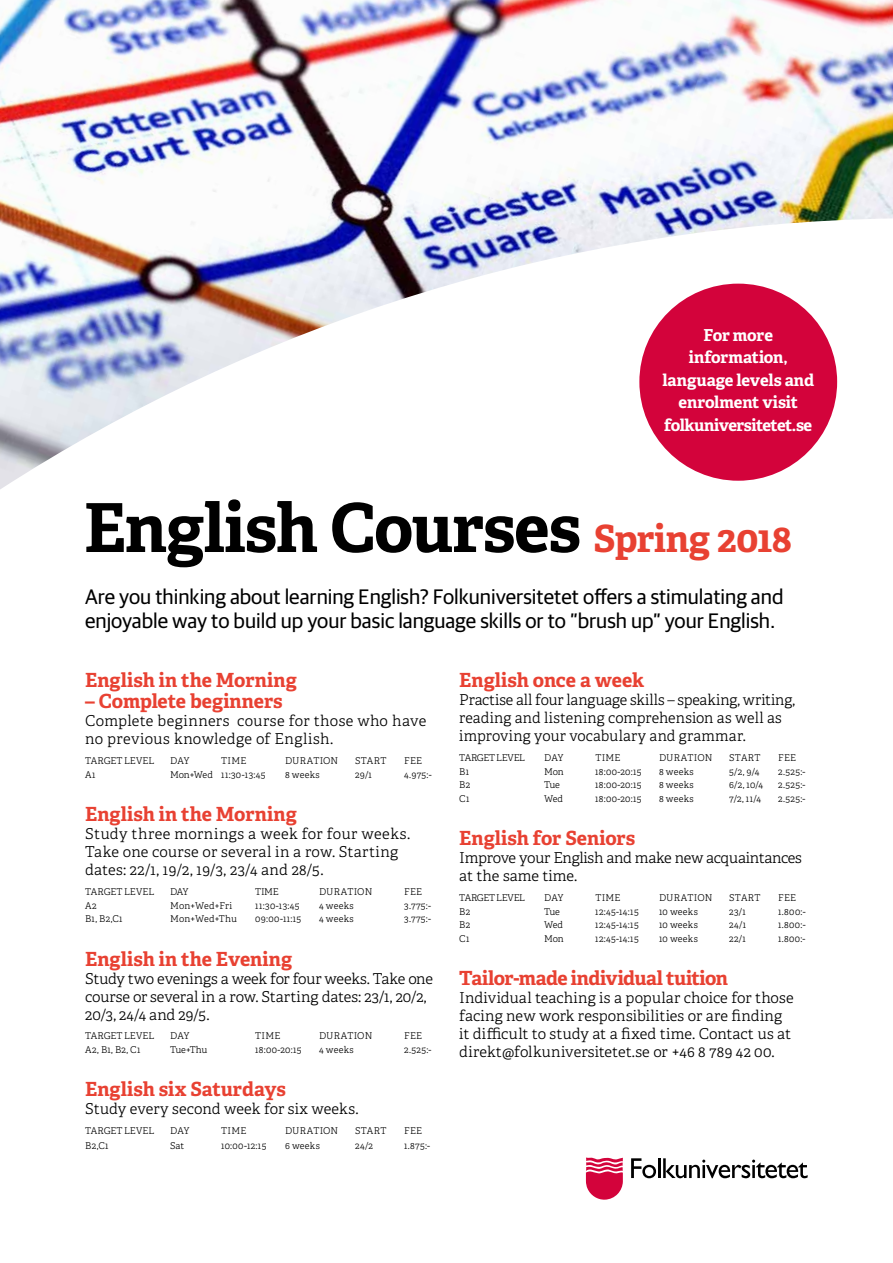
<style>
.page{position:relative;width:893px;height:1263px;background:#fff}
.page>*{position:absolute;margin:0;border:0;box-sizing:border-box;transform-origin:0 0}
.t1{font:700 67.5px "Adelle Basic";letter-spacing:-.02em;color:#000}
.t2{font:21px/24px "Guardian Sans";color:#000}
.t3{font:700 19.5px "Adelle Basic";letter-spacing:-.005em;color:#e84132}
.t4{font:700 19.5px "Adelle Basic";letter-spacing:-.03em;color:#e84132}
.t5{font:700 16.5px/22.5px "Adelle Basic";letter-spacing:-.015em;color:#fff;text-align:center}
.t6{font:300 15px/18px "Adelle Basic";letter-spacing:.005em;color:#000}
.t7{font:300 15px/18px "Adelle Basic";letter-spacing:.025em;color:#000}
.t8{font:300 15px/18px "Adelle Basic";letter-spacing:-.02em;color:#000}
.t9{font:300 9.3px "Adelle Basic";letter-spacing:.02em;color:#000}
.t10{font:300 9.3px "Adelle Basic";color:#000}
.t11{font:300 9.3px "Adelle Basic";letter-spacing:-.03em;color:#000}
.s1{font-size:37.5px;color:#e84132}
</style>
<div class="page">
<img style="left:0;top:0;width:893px;height:489px">
<div style="left:639px;top:284px;width:198px;height:197px;background:#d3033b;border-radius:50%"></div>
<svg style="left:586px;top:1157px;width:37px;height:43px"></svg>
<svg style="left:631px;top:1158px;width:25px;height:20px"></svg>
<hr style="left:658px;top:1158px;width:2px;height:20px;background:#000">
<svg style="left:663px;top:1158px;width:145px;height:20px"></svg>
<p class="t5" style="left:662px;top:324px;width:153px">For more information, language levels and enrolment visit folkuniversitetet.se</p>
<h1 class="t1" style="left:84px;top:485px;width:710px">English Courses <span class="s1">Spring 2018</span></h1>
<h2 class="t2" style="left:85px;top:583px;width:700px">Are you thinking about learning English? Folkuniversitetet offers a stimulating and enjoyable way to build up your basic language skills or to ”brush up” your English.</h2>
<h3 class="t3" style="left:85px;top:668px;width:213px">English in the Morning</h3>
<h3 class="t3" style="left:85px;top:689px;width:199px">– Complete beginners</h3>
<p class="t7" style="left:85px;top:712px;width:343px">Complete beginners course for those who have no previous knowledge of English.</p>
<p class="t10" style="left:85px;top:755px;width:70px">TARGET LEVEL</p>
<p class="t9" style="left:170px;top:755px;width:21px">DAY</p>
<p class="t9" style="left:221px;top:755px;width:27px">TIME</p>
<p class="t10" style="left:285px;top:755px;width:55px">DURATION</p>
<p class="t9" style="left:355px;top:755px;width:33px">START</p>
<p class="t9" style="left:404px;top:755px;width:20px">FEE</p>
<p class="t9" style="left:85px;top:769px;width:12px">A1</p>
<p class="t9" style="left:170px;top:769px;width:97px">Mon+Wed 11:30-13:45</p>
<p class="t9" style="left:285px;top:769px;width:36px">8 weeks</p>
<p class="t9" style="left:355px;top:769px;width:18px">29/1</p>
<p class="t9" style="left:404px;top:769px;width:29px">4.975:-</p>
<h3 class="t3" style="left:85px;top:802px;width:213px">English in the Morning</h3>
<p class="t6" style="left:85px;top:825px;width:326px">Study three mornings a week for four weeks.<br>Take one course or several in a row. Starting dates: 22/1, 19/2, 19/3, 23/4 and 28/5.</p>
<p class="t10" style="left:85px;top:886px;width:70px">TARGET LEVEL</p>
<p class="t9" style="left:170px;top:886px;width:20px">DAY</p>
<p class="t9" style="left:255px;top:886px;width:25px">TIME</p>
<p class="t10" style="left:319px;top:886px;width:55px">DURATION</p>
<p class="t9" style="left:404px;top:886px;width:20px">FEE</p>
<p class="t9" style="left:85px;top:899px;width:13px">A2</p>
<p class="t9" style="left:170px;top:899px;width:63px">Mon+Wed+Fri</p>
<p class="t9" style="left:255px;top:899px;width:46px">11:30-13:45</p>
<p class="t9" style="left:319px;top:899px;width:36px">4 weeks</p>
<p class="t9" style="left:404px;top:899px;width:28px">3.775:-</p>
<p class="t9" style="left:85px;top:913px;width:39px">B1, B2,C1</p>
<p class="t9" style="left:170px;top:913px;width:68px">Mon+Wed+Thu</p>
<p class="t9" style="left:255px;top:913px;width:48px">09:00-11:15</p>
<p class="t9" style="left:319px;top:913px;width:36px">4 weeks</p>
<p class="t9" style="left:404px;top:913px;width:28px">3.775:-</p>
<h3 class="t3" style="left:85px;top:946px;width:209px">English in the Evening</h3>
<p class="t6" style="left:85px;top:969px;width:349px">Study two evenings a week for four weeks. Take one course or several in a row. Starting dates: 23/1, 20/2,<br>20/3, 24/4 and 29/5.</p>
<p class="t10" style="left:85px;top:1030px;width:70px">TARGET LEVEL</p>
<p class="t9" style="left:170px;top:1030px;width:21px">DAY</p>
<p class="t9" style="left:255px;top:1030px;width:27px">TIME</p>
<p class="t10" style="left:319px;top:1030px;width:55px">DURATION</p>
<p class="t9" style="left:404px;top:1030px;width:20px">FEE</p>
<p class="t9" style="left:85px;top:1044px;width:57px">A2, B1, B2, C1</p>
<p class="t9" style="left:170px;top:1044px;width:39px">Tue+Thu</p>
<p class="t9" style="left:255px;top:1044px;width:48px">18:00-20:15</p>
<p class="t9" style="left:319px;top:1044px;width:36px">4 weeks</p>
<p class="t9" style="left:404px;top:1044px;width:29px">2.525:-</p>
<h3 class="t3" style="left:85px;top:1077px;width:202px">English six Saturdays</h3>
<p class="t6" style="left:85px;top:1100px;width:275px">Study every second week for six weeks.</p>
<p class="t10" style="left:85px;top:1125px;width:70px">TARGET LEVEL</p>
<p class="t9" style="left:170px;top:1125px;width:21px">DAY</p>
<p class="t9" style="left:221px;top:1125px;width:27px">TIME</p>
<p class="t10" style="left:285px;top:1125px;width:55px">DURATION</p>
<p class="t9" style="left:355px;top:1125px;width:33px">START</p>
<p class="t9" style="left:404px;top:1125px;width:20px">FEE</p>
<p class="t9" style="left:85px;top:1140px;width:25px">B2,C1</p>
<p class="t9" style="left:170px;top:1140px;width:15px">Sat</p>
<p class="t9" style="left:221px;top:1140px;width:47px">10:00-12:15</p>
<p class="t9" style="left:285px;top:1140px;width:36px">6 weeks</p>
<p class="t9" style="left:355px;top:1140px;width:19px">24/2</p>
<p class="t9" style="left:404px;top:1140px;width:27px">1.875:-</p>
<h3 class="t3" style="left:459px;top:668px;width:187px">English once a week</h3>
<p class="t6" style="left:459px;top:691px;width:337px">Practise all four language skills – speaking, writing, reading and listening comprehension as well as improving your vocabulary and grammar.</p>
<p class="t11" style="left:459px;top:752px;width:67px">TARGET LEVEL</p>
<p class="t9" style="left:544px;top:752px;width:21px">DAY</p>
<p class="t9" style="left:595px;top:752px;width:27px">TIME</p>
<p class="t10" style="left:659px;top:752px;width:55px">DURATION</p>
<p class="t9" style="left:729px;top:752px;width:33px">START</p>
<p class="t9" style="left:778px;top:752px;width:20px">FEE</p>
<p class="t9" style="left:459px;top:766px;width:11px">B1</p>
<p class="t9" style="left:544px;top:766px;width:21px">Mon</p>
<p class="t9" style="left:595px;top:766px;width:48px">18:00-20:15</p>
<p class="t9" style="left:659px;top:766px;width:36px">8 weeks</p>
<p class="t9" style="left:729px;top:766px;width:32px">5/2, 9/4</p>
<p class="t9" style="left:778px;top:766px;width:29px">2.525:-</p>
<p class="t9" style="left:459px;top:779px;width:12px">B2</p>
<p class="t9" style="left:544px;top:779px;width:17px">Tue</p>
<p class="t9" style="left:595px;top:779px;width:48px">18:00-20:15</p>
<p class="t9" style="left:659px;top:779px;width:36px">8 weeks</p>
<p class="t9" style="left:729px;top:779px;width:35px">6/2, 10/4</p>
<p class="t9" style="left:778px;top:779px;width:29px">2.525:-</p>
<p class="t9" style="left:459px;top:793px;width:12px">C1</p>
<p class="t9" style="left:544px;top:793px;width:20px">Wed</p>
<p class="t9" style="left:595px;top:793px;width:48px">18:00-20:15</p>
<p class="t9" style="left:659px;top:793px;width:36px">8 weeks</p>
<p class="t9" style="left:729px;top:793px;width:33px">7/2, 11/4</p>
<p class="t9" style="left:778px;top:793px;width:29px">2.525:-</p>
<h3 class="t3" style="left:459px;top:826px;width:177px">English for Seniors</h3>
<p class="t8" style="left:459px;top:849px;width:344px">Improve your English and make new acquaintances at the same time.</p>
<p class="t11" style="left:459px;top:892px;width:67px">TARGET LEVEL</p>
<p class="t9" style="left:544px;top:892px;width:21px">DAY</p>
<p class="t9" style="left:595px;top:892px;width:27px">TIME</p>
<p class="t10" style="left:659px;top:892px;width:55px">DURATION</p>
<p class="t9" style="left:729px;top:892px;width:33px">START</p>
<p class="t9" style="left:778px;top:892px;width:20px">FEE</p>
<p class="t9" style="left:459px;top:905px;width:12px">B2</p>
<p class="t9" style="left:544px;top:905px;width:17px">Tue</p>
<p class="t9" style="left:595px;top:905px;width:45px">12:45-14:15</p>
<p class="t9" style="left:659px;top:905px;width:40px">10 weeks</p>
<p class="t9" style="left:729px;top:905px;width:18px">23/1</p>
<p class="t9" style="left:778px;top:905px;width:29px">1.800:-</p>
<p class="t9" style="left:459px;top:919px;width:12px">B2</p>
<p class="t9" style="left:544px;top:919px;width:20px">Wed</p>
<p class="t9" style="left:595px;top:919px;width:45px">12:45-14:15</p>
<p class="t9" style="left:659px;top:919px;width:40px">10 weeks</p>
<p class="t9" style="left:729px;top:919px;width:18px">24/1</p>
<p class="t9" style="left:778px;top:919px;width:29px">1.800:-</p>
<p class="t9" style="left:459px;top:932px;width:12px">C1</p>
<p class="t9" style="left:544px;top:932px;width:21px">Mon</p>
<p class="t9" style="left:595px;top:932px;width:45px">12:45-14:15</p>
<p class="t9" style="left:659px;top:932px;width:40px">10 weeks</p>
<p class="t9" style="left:729px;top:932px;width:18px">22/1</p>
<p class="t9" style="left:778px;top:932px;width:29px">1.800:-</p>
<h3 class="t4" style="left:459px;top:966px;width:270px">Tailor-made individual tuition</h3>
<p class="t6" style="left:459px;top:989px;width:336px">Individual teaching is a popular choice for those facing new work responsibilities or are finding it difficult to study at a fixed time. Contact us at direkt@folkuniversitetet.se or +46 8 789 42 00.</p>
</div>
